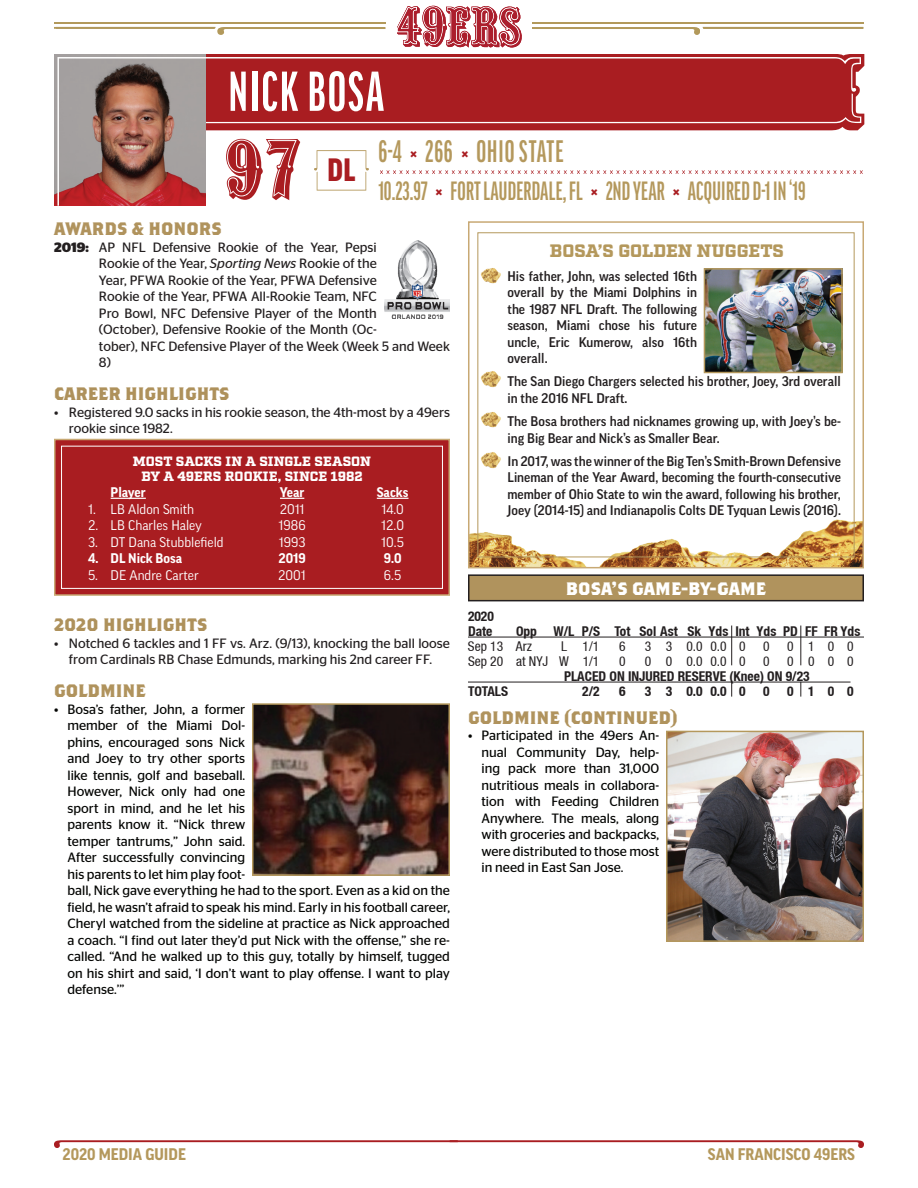
<style>
.page{position:relative;width:918px;height:1188px;background:#fff}
.page>*{position:absolute;margin:0;border:0;box-sizing:border-box;transform-origin:0 0}
.t1{font:90.15px "Quentin D";color:#a91d21}
.t2{font:700 60px "Good Headline Pro Comp";letter-spacing:.035em;color:#fff}
.t3{font:900 condensed 34.5px "Good Headline Pro";color:#a91d21}
.t4{font:700 30px "Good Pro Comp";letter-spacing:.035em;color:#b4985c}
.t5{font:700 25.5px "Good Pro Comp";letter-spacing:.01em;color:#b4985c}
.t6{font:700 18px "Brothers OT";color:#b0935d}
.t7{font:700 18px "Good Headline Pro Narr";color:#b4985c}
.t8{font:700 18px "Brothers OT";color:#ae915b}
.t9{font:900 18px "Factoria";color:#b4985c}
.t10{font:700 18px "Brothers OT";color:#fff}
.t11{font:13.5px/16.5px "Stag Sans";color:#040503}
.t12{font:500 13.5px/16.5px "Good Pro";color:#231f20;text-align:justify}
.t13{font:13.5px/16.5px "Stag Sans";color:#231f20}
.t14{font:700 condensed 13.5px/15px "Helvetica Neue LT";color:#231f20}
.t15{font:13.5px "Good Pro";color:#fff}
.t16{font:condensed 13.5px "Helvetica Neue LT";color:#231f20}
.t17{font:900 13.5px/15px "Factoria";color:#fff;text-align:center}
.t18{font:700 13.5px "Good Pro";color:#fff}
.s1{font-size:25.5px;color:#a91d21}
.s2{color:#a91d21}
.s3{font-weight:700}
.s4{font-style:italic}
</style>
<div class="page">
<hr style="left:54px;top:22px;width:331px;height:2px;background:#b2995b">
<svg style="left:398px;top:6px;width:124px;height:42px"></svg>
<svg style="left:54px;top:27px;width:331px;height:8px"></svg>
<svg style="left:532px;top:27px;width:331px;height:8px"></svg>
<hr style="left:532px;top:22px;width:331px;height:2px;background:#b2995b">
<svg style="left:54px;top:1140px;width:810px;height:8px"></svg>
<img style="left:384px;top:241px;width:66px;height:78px">
<img style="left:255px;top:706px;width:192px;height:167px">
<div style="left:252px;top:703px;width:198px;height:173px;border:2px solid #b4985c"></div>
<img style="left:669px;top:734px;width:192px;height:205px">
<div style="left:666px;top:731px;width:198px;height:211px;border:2px solid #b4985c"></div>
<svg style="left:205px;top:54px;width:659px;height:74px;background:#af2c30"></svg>
<img style="left:54px;top:54px;width:151px;height:151px">
<svg style="left:57px;top:57px;width:804px;height:149px"></svg>
<img style="left:471px;top:343px;width:390px;height:222px">
<div style="left:468px;top:221px;width:396px;height:347px;border:2px solid #c8a974"></div>
<div style="left:477px;top:232px;width:378px;height:325px;border:1px solid #b4985c"></div>
<img style="left:481px;top:268px;width:20px;height:16px">
<img style="left:481px;top:370px;width:23px;height:18px">
<img style="left:481px;top:451px;width:23px;height:18px">
<img style="left:707px;top:271px;width:133px;height:99px">
<div style="left:704px;top:268px;width:139px;height:105px;border:2px solid #b4985c"></div>
<img style="left:481px;top:411px;width:23px;height:17px">
<div style="left:54px;top:439px;width:396px;height:157px;background:#a91d21;border:2px solid #c8a974"></div>
<div style="left:61px;top:446px;width:382px;height:143px;border:1px solid #fff"></div>
<hr style="left:111px;top:498px;width:35px;height:1px;background:#fff">
<svg style="left:280px;top:498px;width:24px;height:1px"></svg>
<hr style="left:377px;top:498px;width:32px;height:1px;background:#fff">
<hr style="left:468px;top:637px;width:396px;height:1px;background:#231f20">
<hr style="left:468px;top:682px;width:382px;height:1px;background:#231f20">
<hr style="left:731px;top:626px;width:1px;height:39px;background:#231f20">
<hr style="left:800px;top:626px;width:1px;height:39px;background:#231f20">
<div style="left:469px;top:575px;width:394px;height:26px;background:#b0935d"></div>
<div style="left:468px;top:574px;width:396px;height:27px;border:2px solid #231f20"></div>
<svg style="left:731px;top:680px;width:1px;height:17px"></svg>
<svg style="left:800px;top:682px;width:1px;height:15px"></svg>
<h2 class="t2" style="left:229px;top:62px;width:157px">NICK BOSA</h2>
<h1 class="t1" style="left:223px;top:127px;width:79px">97</h1>
<h3 class="t3" style="left:328px;top:154px;width:29px">DL</h3>
<h3 class="t4" style="left:378px;top:135px;width:187px">6-4 <span class="s1">×</span> 266 <span class="s1">×</span> OHIO STATE</h3>
<h3 class="t5" style="left:378px;top:177px;width:429px">10.23.97 <span class="s2">×</span> FORT LAUDERDALE, FL <span class="s2">×</span> 2ND YEAR <span class="s2">×</span> ACQUIRED D-1 IN ‘19</h3>
<h3 class="t6" style="left:54px;top:221px;width:169px">AWARDS &amp; HONORS</h3>
<p class="t13" style="left:99px;top:239px;width:352px;text-indent:-45px"><span class="s3">2019:</span> AP NFL Defensive Rookie of the Year, Pepsi<br>Rookie of the Year, <span class="s4">Sporting News</span> Rookie of the<br>Year, PFWA Rookie of the Year, PFWA Defensive<br>Rookie of the Year, PFWA All-Rookie Team, NFC<br>Pro Bowl, NFC Defensive Player of the Month<br>(October), Defensive Rookie of the Month (Oc-<br>tober), NFC Defensive Player of the Week (Week 5 and Week 8)</p>
<h3 class="t8" style="left:54px;top:386px;width:177px">CAREER HIGHLIGHTS</h3>
<p class="t13" style="left:69px;top:404px;width:383px;text-indent:-15px">• Registered 9.0 sacks in his rookie season, the 4th-most by a 49ers rookie since 1982.</p>
<p class="t17" style="left:133px;top:454px;width:240px">MOST SACKS IN A SINGLE SEASON<br>BY A 49ERS ROOKIE, SINCE 1982</p>
<p class="t18" style="left:111px;top:485px;width:37px">Player</p>
<p class="t18" style="left:280px;top:485px;width:26px">Year</p>
<p class="t18" style="left:377px;top:485px;width:33px">Sacks</p>
<p class="t15" style="left:88px;top:501px;width:108px">1. LB Aldon Smith</p>
<p class="t15" style="left:280px;top:501px;width:26px">2011</p>
<p class="t15" style="left:381px;top:501px;width:24px">14.0</p>
<p class="t15" style="left:88px;top:517px;width:115px">2. LB Charles Haley</p>
<p class="t15" style="left:279px;top:517px;width:29px">1986</p>
<p class="t15" style="left:381px;top:517px;width:24px">12.0</p>
<p class="t15" style="left:88px;top:534px;width:137px">3. DT Dana Stubblefield</p>
<p class="t15" style="left:279px;top:534px;width:28px">1993</p>
<p class="t15" style="left:381px;top:534px;width:24px">10.5</p>
<p class="t18" style="left:88px;top:551px;width:96px">4. DL Nick Bosa</p>
<p class="t18" style="left:278px;top:551px;width:29px">2019</p>
<p class="t18" style="left:384px;top:551px;width:19px">9.0</p>
<p class="t15" style="left:88px;top:567px;width:112px">5. DE Andre Carter</p>
<p class="t15" style="left:278px;top:567px;width:29px">2001</p>
<p class="t15" style="left:384px;top:567px;width:19px">6.5</p>
<h3 class="t8" style="left:54px;top:617px;width:155px">2020 HIGHLIGHTS</h3>
<p class="t13" style="left:54px;top:635px;width:397px;text-align:center">• Notched 6 tackles and 1 FF vs. Arz. (9/13), knocking the ball loose from Cardinals RB Chase Edmunds, marking his 2nd career FF.</p>
<h3 class="t6" style="left:54px;top:683px;width:93px">GOLDMINE</h3>
<p class="t11" style="left:68px;top:701px;width:384px;text-indent:-14px">• Bosa’s father, John, a former<br>member of the Miami Dol-<br>phins, encouraged sons Nick<br>and Joey to try other sports<br>like tennis, golf and baseball.<br>However, Nick only had one<br>sport in mind, and he let his<br>parents know it. “Nick threw<br>temper tantrums,” John said.<br>After successfully convincing<br>his parents to let him play foot-<br>ball, Nick gave everything he had to the sport. Even as a kid on the field, he wasn’t afraid to speak his mind. Early in his football career, Cheryl watched from the sideline at practice as Nick approached a coach. “I find out later they’d put Nick with the offense,” she re&shy;called. “And he walked up to this guy, totally by himself, tugged on his shirt and said, ‘I don’t want to play offense. I want to play defense.’”</p>
<h3 class="t9" style="left:550px;top:240px;width:235px">BOSA’S GOLDEN NUGGETS</h3>
<p class="t12" style="left:508px;top:268px;width:191px;text-indent:-16px">• His father, John, was selected 16th overall by the Miami Dolphins in the 1987 NFL Draft. The following season, Miami chose his future uncle, Eric Kumerow, also 16th overall.</p>
<p class="t12" style="left:508px;top:373px;width:335px;text-indent:-16px">• The San Diego Chargers selected his brother, Joey, 3rd overall in the 2016 NFL Draft.</p>
<p class="t12" style="left:508px;top:413px;width:335px;text-indent:-16px">• The Bosa brothers had nicknames growing up, with Joey’s be&shy;ing Big Bear and Nick’s as Smaller Bear.</p>
<p class="t12" style="left:508px;top:453px;width:335px;text-indent:-16px">• In 2017, was the winner of the Big Ten’s Smith-Brown Defensive Lineman of the Year Award, becoming the fourth-consecutive member of Ohio State to win the award, following his brother, Joey (2014-15) and Indianapolis Colts DE Tyquan Lewis (2016).</p>
<h3 class="t10" style="left:566px;top:581px;width:202px">BOSA’S GAME-BY-GAME</h3>
<p class="t14" style="left:468px;top:608px;width:27px">2020<br>Date</p>
<p class="t14" style="left:516px;top:623px;width:346px">Opp W/L P/S Tot Sol Ast Sk Yds Int Yds PD FF FR Yds</p>
<p class="t16" style="left:468px;top:638px;width:66px">Sep 13 Arz</p>
<p class="t16" style="left:561px;top:638px;width:40px">L 1/1</p>
<p class="t16" style="left:619px;top:638px;width:8px">6</p>
<p class="t16" style="left:645px;top:638px;width:102px">3 3 0.0 0.0 0</p>
<p class="t16" style="left:763px;top:638px;width:8px">0</p>
<p class="t16" style="left:787px;top:638px;width:68px">0 100</p>
<p class="t16" style="left:468px;top:653px;width:133px">Sep 20 at NYJ W 1/1</p>
<p class="t16" style="left:619px;top:653px;width:8px">0</p>
<p class="t16" style="left:645px;top:653px;width:102px">0 0 0.0 0.0 0</p>
<p class="t16" style="left:763px;top:653px;width:8px">0</p>
<p class="t16" style="left:787px;top:653px;width:68px">0 000</p>
<p class="t14" style="left:564px;top:668px;width:247px">PLACED ON INJURED RESERVE (Knee) ON 9/23</p>
<p class="t14" style="left:468px;top:683px;width:42px">TOTALS</p>
<p class="t14" style="left:582px;top:683px;width:19px">2/2</p>
<p class="t14" style="left:619px;top:683px;width:8px">6</p>
<p class="t14" style="left:645px;top:683px;width:102px">3 3 0.0 0.0 0</p>
<p class="t14" style="left:763px;top:683px;width:8px">0</p>
<p class="t14" style="left:787px;top:683px;width:68px">0 100</p>
<h3 class="t6" style="left:468px;top:709px;width:211px">GOLDMINE (CONTINUED)</h3>
<p class="t11" style="left:482px;top:727px;width:179px;text-align:justify;text-indent:-14px">• Participated in the 49ers An&shy;nual Community Day, help&shy;ing pack more than 31,000 nutritious meals in collabora&shy;tion with Feeding Children Anywhere. The meals, along with groceries and backpacks, were distributed to those most in need in East San Jose.</p>
<h3 class="t7" style="left:63px;top:1145px;width:125px">2020 MEDIA GUIDE</h3>
<h3 class="t7" style="left:708px;top:1145px;width:149px">SAN FRANCISCO 49ERS</h3>
</div>
